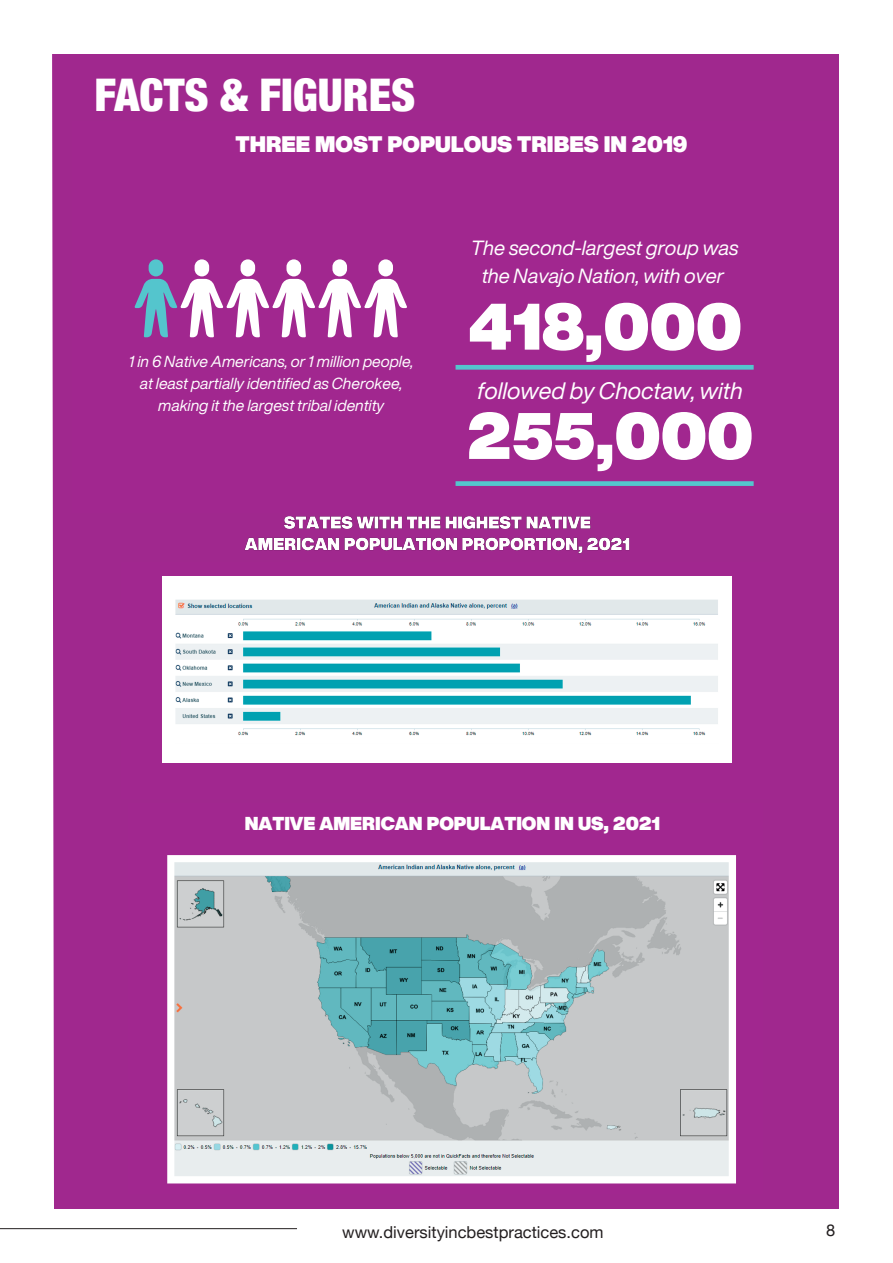
<style>
.page{position:relative;width:893px;height:1263px;background:#fff}
.page>*{position:absolute;margin:0;border:0;box-sizing:border-box;transform-origin:0 0}
.t1{font:900 expanded 64.5px/109.4px "Helvetica Now Display";color:#fff}
.Title_2{font:900 condensed 45px "Helvetica Neue";color:#fff}
.t2{font:italic 23.4px "Helvetica Now Display";color:#fff}
.t3{font:900 expanded 22.05px "Helvetica Now Display";color:#fff}
.t4{font:italic 20.25px/27.9px "Helvetica Now Display";color:#fff;text-align:center}
.t5{font:900 expanded 18.45px "Helvetica Now Display";color:#fff}
.t6{font:16.5px "Helvetica Neue";color:#231f20}
.t7{font:italic 15.75px/21.6px "Helvetica Now Display";color:#fff;text-align:center}
</style>
<div class="page">
<hr style="left:0;top:1228px;width:297px;height:1px;background:#231f20">
<div style="left:52px;top:54px;width:787px;height:1155px;background:#a0288e"></div>
<div style="left:52px;top:84px;width:787px;height:546px;background:#a0288e"></div>
<div style="left:128px;top:803px;width:635px;height:391px;background:#a1278f"></div>
<svg style="left:167px;top:855px;width:569px;height:328px;background:#bbc9cb"></svg>
<div style="left:72px;top:122px;width:767px;height:391px;background:#a1278f"></div>
<svg style="left:135px;top:259px;width:272px;height:78px"></svg>
<div style="left:456px;top:481px;width:298px;height:5px;background:#54c5cd"></div>
<hr style="left:456px;top:365px;width:298px;height:4px;background:#54c5cd">
<div style="left:122px;top:562px;width:647px;height:237px;background:#a1278f"></div>
<div style="left:163px;top:577px;width:569px;height:186px;background:#fff"></div>
<svg style="left:175px;top:599px;width:543px;height:137px"></svg>
<img style="left:144px;top:513px;width:603px;height:49px">
<p class="Title_2" style="left:94px;top:58px;width:322px">FACTS &amp; FIGURES</p>
<p class="t3" style="left:236px;top:128px;width:454px">THREE MOST POPULOUS TRIBES IN 2019</p>
<p class="t7" style="left:129px;top:351px;width:286px">1 in 6 Native Americans, or 1 million people, at least partially identified as Cherokee, making it the largest tribal identity</p>
<p class="t4" style="left:471px;top:234px;width:269px">The second-largest group was the Navajo Nation, with over</p>
<p class="t1" style="left:467px;top:272px;width:287px">418,000<br>255,000</p>
<p class="t2" style="left:477px;top:375px;width:267px">followed by Choctaw, with</p>
<p class="t5" style="left:245px;top:810px;width:417px">NATIVE AMERICAN POPULATION IN US, 2021</p>
<p class="t6" style="left:342px;top:1220px;width:263px">www.diversityincbestpractices.com</p>
<p class="t6" style="left:826px;top:1218px;width:11px">8</p>
</div>
